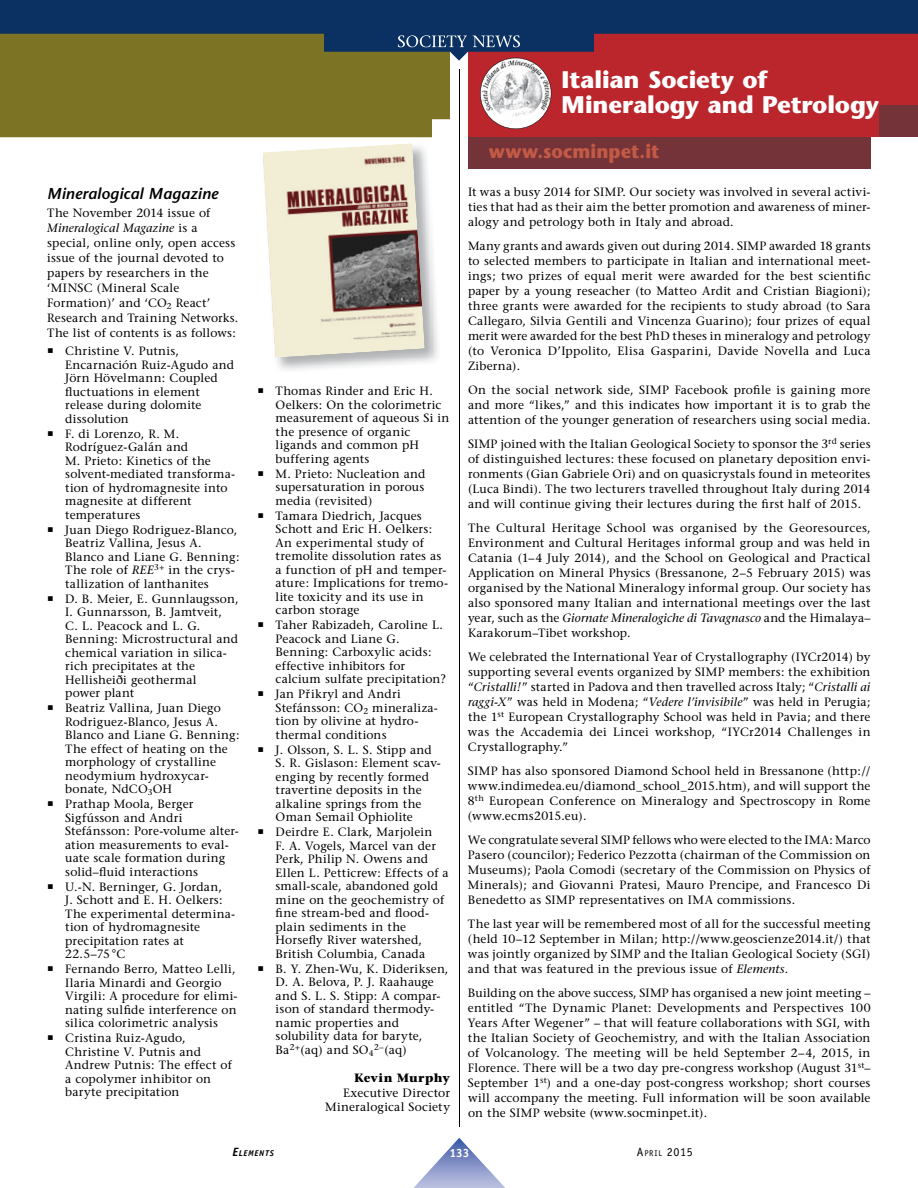
<style>
.page{position:relative;width:918px;height:1188px;background:#fff}
.page>*{position:absolute;margin:0;border:0;box-sizing:border-box;transform-origin:0 0}
.t1{font:700 24px/25.5px "Stone Sans";letter-spacing:-.005em;color:#fff}
.t2{font:700 19.5px "Stone Sans";letter-spacing:.005em;color:#c35a45;scale:.93 1}
.t3{font:italic 600 15.75px "Stone Sans";letter-spacing:.005em;color:#000}
.t4{font:12px/13.5px "Stone Serif";letter-spacing:.015em;color:#000}
.t5{font:700 12px "Stone Serif";letter-spacing:.015em;color:#000}
.t6{font:12px "Officina Sans";color:#000}
.t7{font:700 12px "Officina Sans";color:#fff}
.t8{font:italic 700 8.4px "Officina Sans";letter-spacing:.08em;color:#000}
.s1{font-style:italic}
.s2{font-size:12px}
.s3{font-size:8.4px}
</style>
<div class="page">
<hr style="left:459px;top:70px;width:1px;height:1057px;background:#000">
<img style="left:277px;top:154px;width:161px;height:216px">
<img style="left:263px;top:143px;width:162px;height:215px">
<div style="left:0;top:61px;width:450px;height:76px;background:#7d7324"></div>
<div style="left:468px;top:7px;width:450px;height:130px;background:#ba262c"></div>
<svg style="left:0;top:0;width:918px;height:61px;fill:#0a3161"></svg>
<svg style="left:398px;top:35px;width:122px;height:12px"></svg>
<svg style="left:413px;top:1138px;width:92px;height:50px"></svg>
<div style="left:468px;top:137px;width:403px;height:32px;background:#743338"></div>
<svg style="left:480px;top:58px;width:71px;height:71px"></svg>
<div style="left:880px;top:106px;width:38px;height:31px;background:#743338"></div>
<h1 class="t1" style="left:562px;top:69px;width:319px">Italian Society of<br>Mineralogy and Petrology</h1>
<h3 class="t3" style="left:47px;top:188px;width:172px">Mineralogical Magazine</h3>
<p class="t4" style="left:47px;top:207px;width:193px;line-height:15px">The November 2014 issue of<br><span class="s1">Mineralogical Magazine</span> is a special, online only, open access issue of the journal devoted to papers by researchers in the ‘MINSC (Mineral Scale<br>Formation)’ and ‘CO<sub>2</sub> React’<br>Research and Training Networks.<br>The list of contents is as follows:</p>
<p class="t4" style="left:65px;top:346px;width:170px">Christine V. Putnis,<br>Encarnación Ruiz-Agudo and<br>Jörn Hövelmann: Coupled fluctuations in element release during dolomite dissolution</p>
<p class="t4" style="left:65px;top:428px;width:171px">F. di Lorenzo, R. M.<br>Rodríguez-Galán and<br>M. Prieto: Kinetics of the solvent-mediated transforma&shy;tion of hydromagnesite into magnesite at different temperatures</p>
<p class="t4" style="left:65px;top:524px;width:176px">Juan Diego Rodriguez-Blanco,<br>Beatriz Vallina, Jesus A.<br>Blanco and Liane G. Benning:<br>The role of <span class="s1">REE</span><sup>3+</sup> in the crys&shy;tallization of lanthanites</p>
<p class="t4" style="left:65px;top:593px;width:175px">D. B. Meier, E. Gunnlaugsson,<br>I. Gunnarsson, B. Jamtveit,<br>C. L. Peacock and L. G.<br>Benning: Microstructural and chemical variation in silica&shy;rich precipitates at the<br>Hellisheiði geothermal<br>power plant</p>
<p class="t4" style="left:65px;top:703px;width:176px">Beatriz Vallina, Juan Diego<br>Rodriguez-Blanco, Jesus A.<br>Blanco and Liane G. Benning:<br>The effect of heating on the morphology of crystalline neodymium hydroxycar&shy;bonate, NdCO<sub>3</sub>OH</p>
<p class="t4" style="left:65px;top:799px;width:175px">Prathap Moola, Berger<br>Sigfússon and Andri<br>Stefánsson: Pore-volume alter&shy;ation measurements to eval&shy;uate scale formation during solid–fluid interactions</p>
<p class="t4" style="left:65px;top:881px;width:171px">U.-N. Berninger, G. Jordan,<br>J. Schott and E. H. Oelkers:<br>The experimental determina&shy;tion of hydromagnesite precipitation rates at<br>22.5–75 °C</p>
<p class="t4" style="left:65px;top:964px;width:174px">Fernando Berro, Matteo Lelli,<br>Ilaria Minardi and Georgio<br>Virgili: A procedure for elimi&shy;nating sulfide interference on silica colorimetric analysis</p>
<p class="t4" style="left:65px;top:1033px;width:168px">Cristina Ruiz-Agudo,<br>Christine V. Putnis and<br>Andrew Putnis: The effect of a co polymer inhibitor on baryte precipitation</p>
<p class="t4" style="left:276px;top:386px;width:175px">Thomas Rinder and Eric H.<br>Oelkers: On the colorimetric measurement of aqueous Si in the presence of organic ligands and common pH buffering agents</p>
<p class="t4" style="left:276px;top:468px;width:151px;text-align:justify">M. Prieto: Nucleation and supersaturation in porous media (revisited)</p>
<p class="t4" style="left:276px;top:510px;width:174px">Tamara Diedrich, Jacques<br>Schott and Eric H. Oelkers:<br>An experimental study of tremolite dissolution rates as a function of pH and temper&shy;ature: Implications for tremo&shy;lite toxicity and its use in carbon storage</p>
<p class="t4" style="left:276px;top:620px;width:172px">Taher Rabizadeh, Caroline L.<br>Peacock and Liane G.<br>Benning: Carboxylic acids: effective inhibitors for calcium sulfate precipitation?</p>
<p class="t4" style="left:276px;top:689px;width:164px">Jan Prˇikryl and Andri<br>Stefánsson: CO<sub>2</sub> mineraliza&shy;tion by olivine at hydro&shy;thermal conditions</p>
<p class="t4" style="left:276px;top:744px;width:167px">J. Olsson, S. L. S. Stipp and<br>S. R. Gislason: Element scav&shy;enging by recently formed travertine deposits in the alkaline springs from the<br>Oman Semail Ophiolite</p>
<p class="t4" style="left:276px;top:827px;width:175px">Deirdre E. Clark, Marjolein<br>F. A. Vogels, Marcel van der<br>Perk, Philip N. Owens and<br>Ellen L. Petticrew: Effects of a small-scale, abandoned gold mine on the geochemistry of fine stream-bed and flood&shy;plain sediments in the<br>Horsefly River watershed,<br>British Columbia, Canada</p>
<p class="t4" style="left:276px;top:963px;width:174px">B. Y. Zhen-Wu, K. Dideriksen,<br>D. A. Belova, P. J. Raahauge and S. L. S. Stipp: A compar&shy;ison of standard thermody&shy;namic properties and solubility data for baryte,<br>Ba<sup>2+</sup>(aq) and SO<sub>4</sub><sup>2–</sup>(aq)</p>
<p class="t5" style="left:354px;top:1073px;width:97px">Kevin Murphy</p>
<p class="t4" style="left:325px;top:1088px;width:126px;text-align:right">Executive Director<br>Mineralogical Society</p>
<h2 class="t2" style="left:489px;top:144px;width:185px">www.socminpet.it</h2>
<p class="t4" style="left:468px;top:185px;width:404px;line-height:15px;text-align:justify">It was a busy 2014 for SIMP. Our society was involved in several activi&shy;ties that had as their aim the better promotion and awareness of miner&shy;alogy and petrology both in Italy and abroad.</p>
<p class="t4" style="left:468px;top:239px;width:404px;line-height:15px;text-align:justify">Many grants and awards given out during 2014. SIMP awarded 18 grants to selected members to participate in Italian and international meet&shy;ings; two prizes of equal merit were awarded for the best scientific paper by a young reseacher (to Matteo Ardit and Cristian Biagioni); three grants were awarded for the recipients to study abroad (to Sara Callegaro, Silvia Gentili and Vincenza Guarino); four prizes of equal merit were awarded for the best PhD theses in mineralogy and petrology (to Veronica D’Ippolito, Elisa Gasparini, Davide Novella and Luca Ziberna).</p>
<p class="t4" style="left:468px;top:383px;width:404px;line-height:15px;text-align:justify">On the social network side, SIMP Facebook profile is gaining more and more “likes,” and this indicates how important it is to grab the attention of the younger generation of researchers using social media.</p>
<p class="t4" style="left:468px;top:437px;width:404px;line-height:15px;text-align:justify">SIMP joined with the Italian Geological Society to sponsor the 3<sup>rd</sup> series of distinguished lectures: these focused on planetary deposition envi&shy;ronments (Gian Gabriele Ori) and on quasicrystals found in meteorites (Luca Bindi). The two lecturers travelled throughout Italy during 2014 and will continue giving their lectures during the first half of 2015.</p>
<p class="t4" style="left:468px;top:521px;width:404px;line-height:15px;text-align:justify">The Cultural Heritage School was organised by the Georesources, Environment and Cultural Heritages informal group and was held in Catania (1–4 July 2014), and the School on Geological and Practical Application on Mineral Physics (Bressanone, 2–5 February 2015) was organised by the National Mineralogy informal group. Our society has also sponsored many Italian and international meetings over the last year, such as the <span class="s1">Giornate Mineralogiche di Tavagnasco</span> and the Himalaya– Karakorum–Tibet workshop.</p>
<p class="t4" style="left:468px;top:650px;width:404px;line-height:15px;text-align:justify">We celebrated the International Year of Crystallography (IYCr2014) by supporting several events organized by SIMP members: the exhibition “<span class="s1">Cristalli!</span>” started in Padova and then travelled across Italy; “<span class="s1">Cristalli ai raggi-X</span>” was held in Modena; “<span class="s1">Vedere l’invisibile</span>” was held in Perugia; the 1<sup>st</sup> European Crystallography School was held in Pavia; and there was the Accademia dei Lincei workshop, “IYCr2014 Challenges in Crystallography.”</p>
<p class="t4" style="left:468px;top:764px;width:404px;line-height:15px;text-align:justify">SIMP has also sponsored Diamond School held in Bressanone (http:// www.indimedea.eu/diamond_school_2015.htm), and will support the 8<sup>th</sup> European Conference on Mineralogy and Spectroscopy in Rome (www.ecms2015.eu).</p>
<p class="t4" style="left:468px;top:833px;width:404px;line-height:15px;text-align:justify">We congratulate several SIMP fellows who were elected to the IMA: Marco Pasero (councilor); Federico Pezzotta (chairman of the Commission on Museums); Paola Comodi (secretary of the Commission on Physics of Minerals); and Giovanni Pratesi, Mauro Prencipe, and Francesco Di Benedetto as SIMP representatives on IMA commissions.</p>
<p class="t4" style="left:468px;top:917px;width:404px;line-height:15px;text-align:justify">The last year will be remembered most of all for the successful meeting (held 10–12 September in Milan; http://www.geoscienze2014.it/) that was jointly organized by SIMP and the Italian Geological Society (SGI) and that was featured in the previous issue of <span class="s1">Elements</span>.</p>
<p class="t4" style="left:468px;top:986px;width:404px;line-height:15px;text-align:justify">Building on the above success, SIMP has organised a new joint meeting – entitled “The Dynamic Planet: Developments and Perspectives 100<br>Years After Wegener” – that will feature collaborations with SGI, with the Italian Society of Geochemistry, and with the Italian Association of Volcanology. The meeting will be held September 2–4, 2015, in Florence. There will be a two day pre-congress workshop (August 31<sup>st</sup>– September 1<sup>st</sup>) and a one-day post-congress workshop; short courses will accompany the meeting. Full information will be soon available on the SIMP website (www.socminpet.it).</p>
<p class="t8" style="left:232px;top:1150px;width:43px"><span class="s2">E</span>LEMENTS</p>
<p class="t7" style="left:449px;top:1149px;width:22px">133</p>
<p class="t6" style="left:637px;top:1147px;width:57px">A<span class="s3">PRIL</span> 2015</p>
</div>
